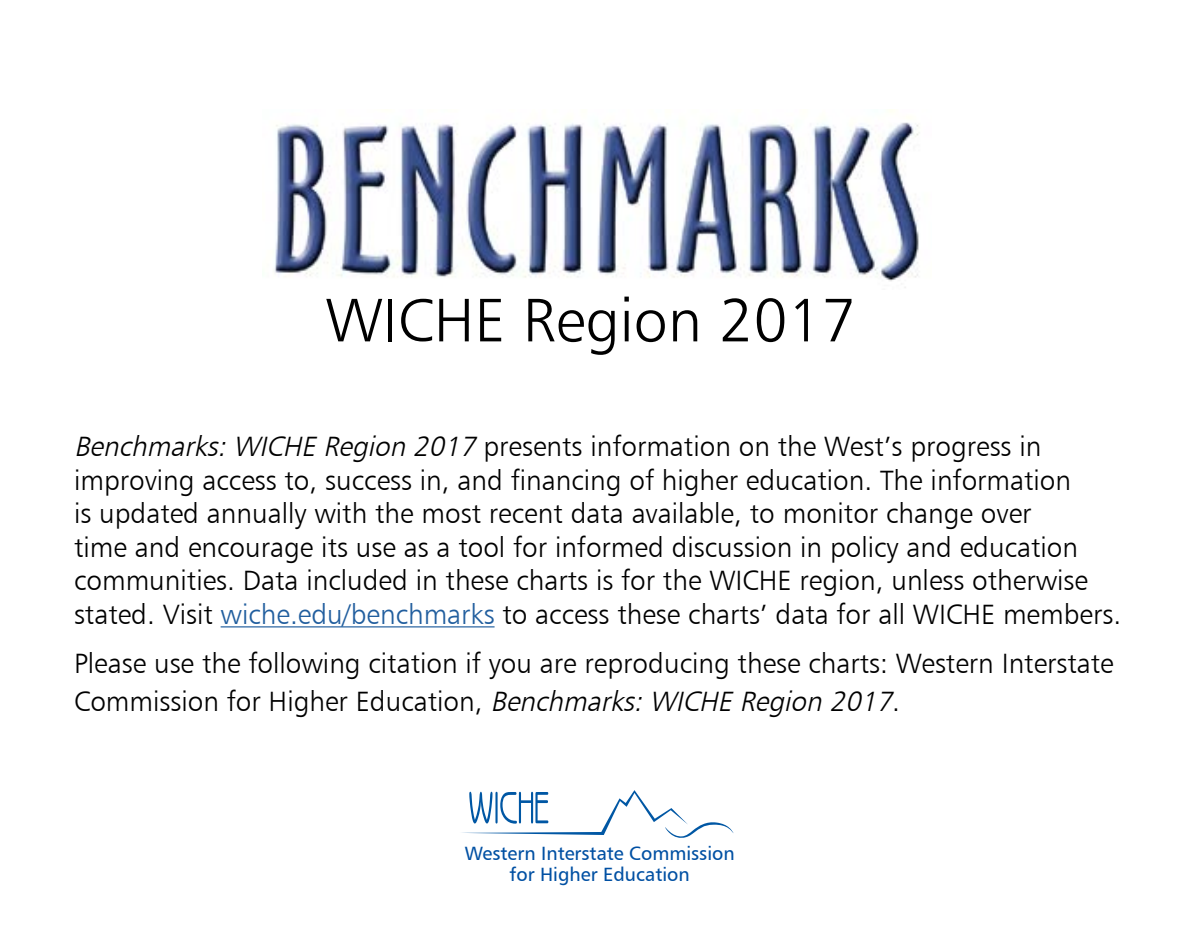
<style>
.page{position:relative;width:1197px;height:945px;background:#fff}
.page>*{position:absolute;margin:0;border:0;box-sizing:border-box;transform-origin:0 0}
.t1{font:61.25px "Humanist 777 BT Light B";color:#000}
.t2{font:28px/33.6px "Humanist 777 BT Light B";color:#000}
.t3{font:19.25px/21px "Humanist 777 BT Roman B";color:#0050a3;text-align:center}
.s1{font-style:italic}
.s2{color:#215e9e}
</style>
<div class="page">
<img style="left:274px;top:110px;width:646px;height:178px">
<hr style="left:221px;top:626px;width:274px;height:1px;background:#215e9e">
<svg style="left:462px;top:790px;width:272px;height:48px"></svg>
<h1 class="t1" style="left:326px;top:282px;width:532px">WICHE Region 2017</h1>
<p class="t2" style="left:74px;top:429px;width:1049px"><span class="s1">Benchmarks:WICHE Region 2017</span> presents information on the West’s progress in improving access to, success in, and financing of higher education. The information<br>is updated annually with the most recent data available, to monitor change over<br>time and encourage its use as a tool for informed discussion in policy and education communities. Data included in these charts is for the WICHE region, unless otherwise stated. Visit <span class="s2">wiche.edu/benchmarks</span> to access these charts’ data for all WICHE members.</p>
<p class="t2" style="left:74px;top:644px;width:1041px;line-height:37.8px">Please use the following citation if you are reproducing these charts: Western Interstate<br>Commission for Higher Education, <span class="s1">Benchmarks:WICHE Region 2017</span>.</p>
<p class="t3" style="left:465px;top:842px;width:272px">Western Interstate Commission for Higher Education</p>
</div>
